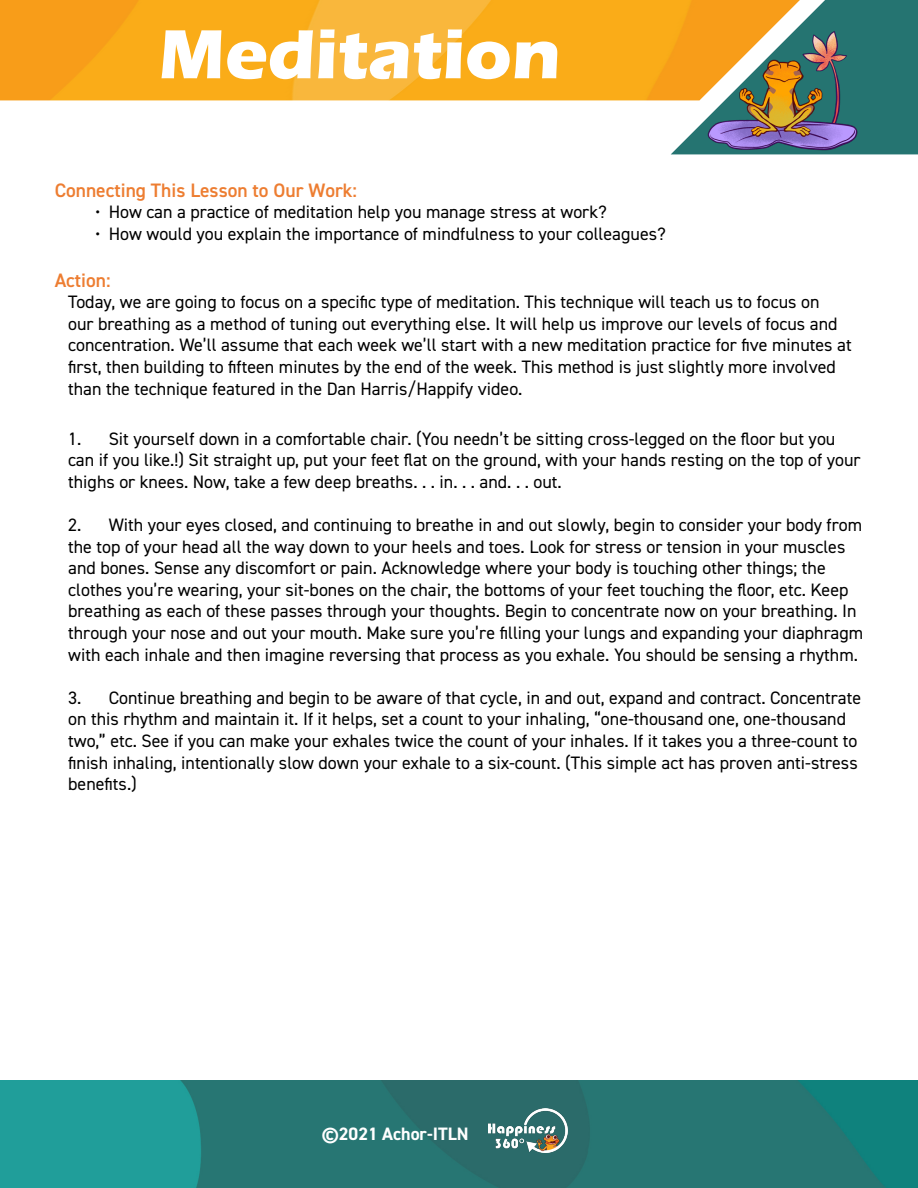
<style>
.page{position:relative;width:918px;height:1188px;background:#fff}
.page>*{position:absolute;margin:0;border:0;box-sizing:border-box;transform-origin:0 0}
.t1{font:700 72px "Eras ITC";color:#fff}
.t2{font:600 19.5px "DIN2014";color:#ed7d31}
.t3{font:18px/21.6px "DIN2014";color:#000}
.t4{font:700 18px "DIN2014";color:#fff}
</style>
<div class="page">
<img style="left:0;top:1080px;width:918px;height:108px">
<img style="left:0;top:0;width:671px;height:100px">
<img style="left:671px;top:0;width:247px;height:154px">
<img style="left:489px;top:1108px;width:79px;height:44px">
<img style="left:703px;top:28px;width:159px;height:124px">
<h1 class="t1" style="left:159px;top:13px;width:403px">Meditation</h1>
<p class="t2" style="left:55px;top:177px;width:304px">Connecting This Lesson to Our Work:</p>
<p class="t3" style="left:95px;top:201px;width:513px">• How can a practice of meditation help you manage stress at work?</p>
<p class="t3" style="left:95px;top:222px;width:572px">• How would you explain the importance of mindfulness to your colleagues?</p>
<p class="t2" style="left:55px;top:267px;width:57px">Action:</p>
<p class="t3" style="left:68px;top:291px;width:785px">Today, we are going to focus on a specific type of meditation. This technique will teach us to focus on<br>our breathing as a method of tuning out everything else. It will help us improve our levels of focus and concentration. We’ll assume that each week we’ll start with a new meditation practice for five minutes at first, then building to fifteen minutes by the end of the week. This method is just slightly more involved than the technique featured in the Dan Harris/Happify video.</p>
<p class="t3" style="left:68px;top:427px;width:794px">1. Sit yourself down in a comfortable chair. (You needn’t be sitting cross-legged on the floor but you can if you like.!) Sit straight up, put your feet flat on the ground, with your hands resting on the top of your thighs or knees. Now, take a few deep breaths. . . in. . . and. . . out.</p>
<p class="t3" style="left:68px;top:514px;width:797px">2. With your eyes closed, and continuing to breathe in and out slowly, begin to consider your body from the top of your head all the way down to your heels and toes. Look for stress or tension in your muscles and bones. Sense any discomfort or pain. Acknowledge where your body is touching other things; the clothes you’re wearing, your sit-bones on the chair, the bottoms of your feet touching the floor, etc. Keep breathing as each of these passes through your thoughts. Begin to concentrate now on your breathing. In through your nose and out your mouth. Make sure you’re filling your lungs and expanding your diaphragm with each inhale and then imagine reversing that process as you exhale. You should be sensing a rhythm.</p>
<p class="t3" style="left:68px;top:686px;width:794px">3. Continue breathing and begin to be aware of that cycle, in and out, expand and contract. Concentrate on this rhythm and maintain it. If it helps, set a count to your inhaling, “one-thousand one, one-thousand two,” etc. See if you can make your exhales twice the count of your inhales. If it takes you a three-count to finish inhaling, intentionally slow down your exhale to a six-count. (This simple act has proven anti-stress benefits.)</p>
<p class="t4" style="left:322px;top:1122px;width:148px">©2021 Achor-ITLN</p>
</div>
